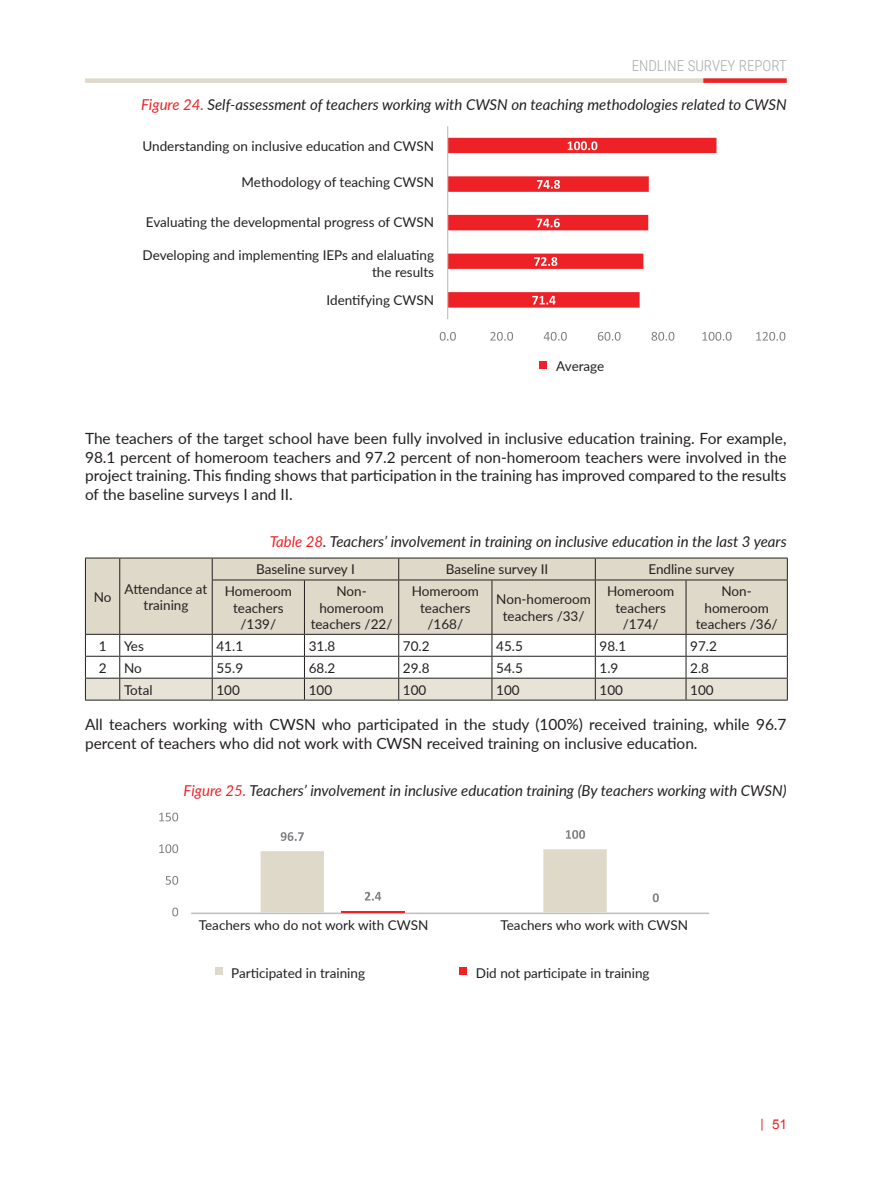
<style>
.page{position:relative;width:893px;height:1191px;background:#fff}
.page>*{position:absolute;margin:0;border:0;box-sizing:border-box;transform-origin:0 0}
.text{font:15.45px/18.6px "Lato";color:#231f20;text-align:justify}
.zurag_husnegt_tolgoi{font:italic 15px "Lato";color:#231f20}
.t1{font:300 15px "Roboto Condensed";color:#a7a9ac}
.husnegt_dotor{font:13.5px/16.2px "Lato";color:#231f20;text-align:center}
.t2{font:13.5px "Arial";color:#ee2226}
.s1{color:#ee2226}
</style>
<div class="page">
<div style="left:85px;top:78px;width:702px;height:5px;background:#dfd9c9"></div>
<div style="left:703px;top:78px;width:84px;height:5px;background:#ee2226"></div>
<svg style="left:762px;top:1118px;width:1px;height:12px"></svg>
<svg style="left:448px;top:138px;width:268px;height:170px"></svg>
<hr style="left:447px;top:126px;width:1px;height:193px;background:#bcbec0">
<svg style="left:532px;top:296px;width:24px;height:8px"></svg>
<svg style="left:534px;top:257px;width:23px;height:9px"></svg>
<svg style="left:537px;top:219px;width:23px;height:8px"></svg>
<svg style="left:537px;top:180px;width:23px;height:9px"></svg>
<svg style="left:568px;top:141px;width:29px;height:9px"></svg>
<svg style="left:440px;top:332px;width:16px;height:9px"></svg>
<svg style="left:490px;top:332px;width:23px;height:9px"></svg>
<svg style="left:544px;top:332px;width:23px;height:9px"></svg>
<svg style="left:598px;top:332px;width:23px;height:9px"></svg>
<svg style="left:651px;top:332px;width:23px;height:9px"></svg>
<svg style="left:702px;top:332px;width:30px;height:9px"></svg>
<svg style="left:756px;top:332px;width:29px;height:9px"></svg>
<div style="left:540px;top:361px;width:7px;height:7px;background:#ee2226"></div>
<div style="left:86px;top:558px;width:701px;height:76px;background:#dfd9c9"></div>
<hr style="left:85px;top:557px;width:35px;height:1px;background:#231f20">
<svg style="left:85px;top:558px;width:1px;height:22px"></svg>
<hr style="left:120px;top:557px;width:92px;height:1px;background:#231f20">
<svg style="left:119px;top:558px;width:1px;height:22px"></svg>
<hr style="left:85px;top:580px;width:1px;height:54px;background:#231f20">
<hr style="left:119px;top:580px;width:1px;height:54px;background:#231f20">
<hr style="left:212px;top:557px;width:92px;height:1px;background:#231f20">
<svg style="left:212px;top:558px;width:1px;height:21px"></svg>
<hr style="left:304px;top:557px;width:95px;height:1px;background:#231f20">
<hr style="left:399px;top:557px;width:93px;height:1px;background:#231f20">
<svg style="left:398px;top:558px;width:1px;height:21px"></svg>
<hr style="left:492px;top:557px;width:103px;height:1px;background:#231f20">
<hr style="left:595px;top:557px;width:91px;height:1px;background:#231f20">
<svg style="left:595px;top:558px;width:1px;height:21px"></svg>
<hr style="left:686px;top:557px;width:102px;height:1px;background:#231f20">
<svg style="left:787px;top:558px;width:1px;height:21px"></svg>
<hr style="left:212px;top:579px;width:92px;height:1px;background:#231f20">
<hr style="left:212px;top:580px;width:1px;height:54px;background:#231f20">
<hr style="left:304px;top:579px;width:95px;height:1px;background:#231f20">
<hr style="left:304px;top:580px;width:1px;height:54px;background:#231f20">
<hr style="left:399px;top:579px;width:93px;height:1px;background:#231f20">
<hr style="left:398px;top:580px;width:1px;height:54px;background:#231f20">
<hr style="left:492px;top:579px;width:103px;height:1px;background:#231f20">
<hr style="left:492px;top:580px;width:1px;height:54px;background:#231f20">
<hr style="left:595px;top:579px;width:91px;height:1px;background:#231f20">
<hr style="left:595px;top:580px;width:1px;height:54px;background:#231f20">
<hr style="left:686px;top:579px;width:102px;height:1px;background:#231f20">
<hr style="left:686px;top:580px;width:1px;height:54px;background:#231f20">
<hr style="left:787px;top:580px;width:1px;height:54px;background:#231f20">
<svg style="left:85px;top:634px;width:703px;height:65px"></svg>
<hr style="left:85px;top:699px;width:35px;height:1px;background:#231f20">
<hr style="left:120px;top:699px;width:92px;height:1px;background:#231f20">
<hr style="left:212px;top:699px;width:92px;height:1px;background:#231f20">
<hr style="left:304px;top:699px;width:95px;height:1px;background:#231f20">
<hr style="left:399px;top:699px;width:93px;height:1px;background:#231f20">
<hr style="left:492px;top:699px;width:103px;height:1px;background:#231f20">
<hr style="left:595px;top:699px;width:91px;height:1px;background:#231f20">
<hr style="left:686px;top:699px;width:102px;height:1px;background:#231f20">
<hr style="left:191px;top:912px;width:518px;height:2px;background:#bcbec0">
<svg style="left:281px;top:832px;width:23px;height:9px"></svg>
<svg style="left:566px;top:830px;width:19px;height:9px"></svg>
<svg style="left:261px;top:849px;width:346px;height:63px"></svg>
<svg style="left:653px;top:893px;width:6px;height:9px"></svg>
<svg style="left:172px;top:907px;width:6px;height:9px"></svg>
<svg style="left:166px;top:876px;width:12px;height:8px"></svg>
<svg style="left:159px;top:844px;width:19px;height:9px"></svg>
<svg style="left:159px;top:812px;width:19px;height:9px"></svg>
<div style="left:215px;top:967px;width:7px;height:7px;background:#dfd9c9"></div>
<div style="left:459px;top:967px;width:8px;height:7px;background:#ee2226"></div>
<p class="t1" style="left:632px;top:55px;width:157px">ENDLINE SURVEY REPORT</p>
<p class="zurag_husnegt_tolgoi" style="left:141px;top:94px;width:647px"><span class="s1">Figure 24.</span> Self-assessment of teachers working with CWSN on teaching methodologies related to CWSN</p>
<p class="husnegt_dotor" style="left:142px;top:137px;width:293px">Understanding on inclusive education and CWSN</p>
<p class="husnegt_dotor" style="left:242px;top:173px;width:194px">Methodology of teaching CWSN</p>
<p class="husnegt_dotor" style="left:146px;top:213px;width:290px">Evaluating the developmental progress of CWSN</p>
<p class="husnegt_dotor" style="left:143px;top:246px;width:293px">Developing and implementing IEPs and elaluating</p>
<p class="husnegt_dotor" style="left:372px;top:263px;width:63px">the results</p>
<p class="husnegt_dotor" style="left:327px;top:291px;width:109px">Identifying CWSN</p>
<p class="husnegt_dotor" style="left:556px;top:357px;width:50px">Average</p>
<p class="text" style="left:85px;top:428px;width:703px">The teachers of the target school have been fully involved in inclusive education training. For example, 98.1 percent of homeroom teachers and 97.2 percent of non-homeroom teachers were involved in the project training. This finding shows that participation in the training has improved compared to the results of the baseline surveys I and II.</p>
<p class="zurag_husnegt_tolgoi" style="left:270px;top:531px;width:518px"><span class="s1">Table 28</span>. Teachers’ involvement in training on inclusive education in the last 3 years</p>
<p class="husnegt_dotor" style="left:94px;top:588px;width:19px">No</p>
<p class="husnegt_dotor" style="left:125px;top:580px;width:84px">Attendance at training</p>
<p class="husnegt_dotor" style="left:256px;top:561px;width:100px">Baseline survey I</p>
<p class="husnegt_dotor" style="left:446px;top:561px;width:104px">Baseline survey II</p>
<p class="husnegt_dotor" style="left:648px;top:561px;width:88px">Endline survey</p>
<p class="husnegt_dotor" style="left:225px;top:583px;width:69px">Homeroom teachers</p>
<p class="husnegt_dotor" style="left:240px;top:615px;width:37px">/139/</p>
<p class="husnegt_dotor" style="left:311px;top:583px;width:83px">Non&shy;homeroom teachers /22/</p>
<p class="husnegt_dotor" style="left:412px;top:583px;width:69px">Homeroom teachers /168/</p>
<p class="husnegt_dotor" style="left:496px;top:591px;width:96px">Non-homeroom teachers /33/</p>
<p class="husnegt_dotor" style="left:607px;top:583px;width:69px">Homeroom teachers /174/</p>
<p class="husnegt_dotor" style="left:696px;top:583px;width:83px">Non&shy;homeroom teachers /36/</p>
<p class="husnegt_dotor" style="left:99px;top:637px;width:9px">1</p>
<p class="husnegt_dotor" style="left:124px;top:637px;width:21px">Yes</p>
<p class="husnegt_dotor" style="left:216px;top:637px;width:28px">41.1</p>
<p class="husnegt_dotor" style="left:309px;top:637px;width:28px">31.8</p>
<p class="husnegt_dotor" style="left:403px;top:637px;width:28px">70.2</p>
<p class="husnegt_dotor" style="left:496px;top:637px;width:28px">45.5</p>
<p class="husnegt_dotor" style="left:600px;top:637px;width:28px">98.1</p>
<p class="husnegt_dotor" style="left:690px;top:637px;width:28px">97.2</p>
<p class="husnegt_dotor" style="left:99px;top:659px;width:9px">2</p>
<p class="husnegt_dotor" style="left:124px;top:659px;width:19px">No</p>
<p class="husnegt_dotor" style="left:216px;top:659px;width:28px">55.9</p>
<p class="husnegt_dotor" style="left:309px;top:659px;width:28px">68.2</p>
<p class="husnegt_dotor" style="left:403px;top:659px;width:28px">29.8</p>
<p class="husnegt_dotor" style="left:496px;top:659px;width:28px">54.5</p>
<p class="husnegt_dotor" style="left:600px;top:659px;width:20px">1.9</p>
<p class="husnegt_dotor" style="left:690px;top:659px;width:20px">2.8</p>
<p class="husnegt_dotor" style="left:124px;top:681px;width:30px">Total</p>
<p class="husnegt_dotor" style="left:216px;top:681px;width:25px">100</p>
<p class="husnegt_dotor" style="left:309px;top:681px;width:25px">100</p>
<p class="husnegt_dotor" style="left:403px;top:681px;width:25px">100</p>
<p class="husnegt_dotor" style="left:496px;top:681px;width:25px">100</p>
<p class="husnegt_dotor" style="left:600px;top:681px;width:25px">100</p>
<p class="husnegt_dotor" style="left:690px;top:681px;width:25px">100</p>
<p class="text" style="left:85px;top:714px;width:703px">All teachers working with CWSN who participated in the study (100%) received training, while 96.7 percent of teachers who did not work with CWSN received training on inclusive education.</p>
<p class="zurag_husnegt_tolgoi" style="left:183px;top:780px;width:605px"><span class="s1">Figure 25.</span> Teachers’ involvement in inclusive education training (By teachers working with CWSN)</p>
<p class="husnegt_dotor" style="left:199px;top:916px;width:231px">Teachers who do not work with CWSN</p>
<p class="husnegt_dotor" style="left:500px;top:916px;width:189px">Teachers who work with CWSN</p>
<p class="husnegt_dotor" style="left:231px;top:964px;width:135px">Participated in training</p>
<p class="husnegt_dotor" style="left:476px;top:964px;width:175px">Did not participate in training</p>
<p class="t2" style="left:772px;top:1115px;width:17px">51</p>
</div>
